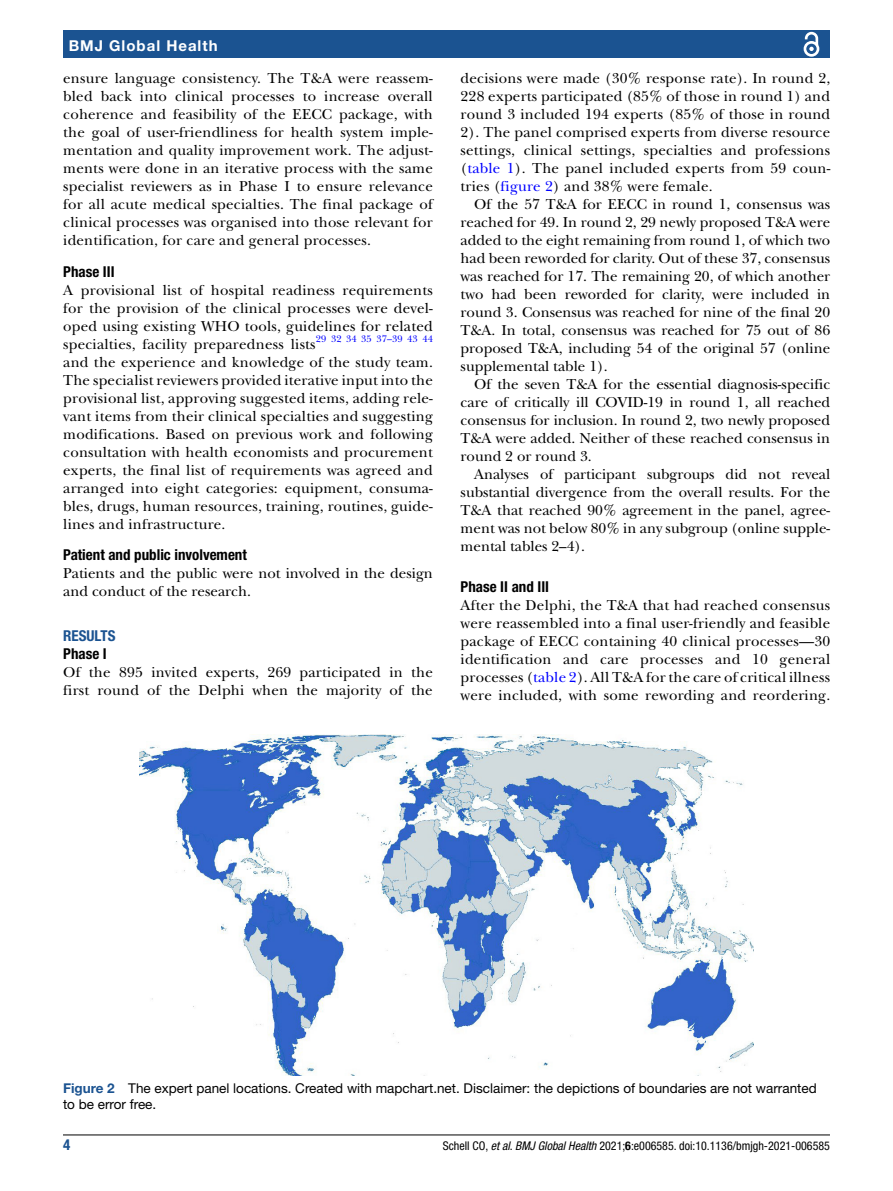
<style>
.page{position:relative;width:893px;height:1191px;background:#fff}
.page>*{position:absolute;margin:0;border:0;box-sizing:border-box;transform-origin:0 0}
.t1{font:15px/18px "New Baskerville";letter-spacing:.015em;color:#000;text-align:justify}
.t2{font:700 condensed 15px "Helvetica Neue LT Std";color:#000}
.t3{font:700 15px "Helvetica Neue LT Std";letter-spacing:.065em;color:#fff}
.t4{font:700 condensed 15px "Helvetica Neue LT Std";color:#1b5391}
.t5{font:13.5px/16.2px "Helvetica Neue LT Std";color:#000}
.t6{font:condensed 12px "Helvetica Neue LT Std";color:#000}
.t7{font:9.9px "New Baskerville";letter-spacing:.015em;color:#00f}
.s1{color:#00f}
.s2{font-weight:700;color:#1b5391}
.s3{font-style:italic}
.s4{font-weight:700}
</style>
<div class="page">
<hr style="left:63px;top:1134px;width:767px;height:1px;background:#000">
<div style="left:63px;top:31px;width:767px;height:27px;background:#1b5391"></div>
<svg style="left:803px;top:31px;width:17px;height:26px"></svg>
<img style="left:140px;top:735px;width:613px;height:340px">
<p class="t3" style="left:69px;top:36px;width:150px">BMJ Global Health</p>
<p class="t1" style="left:63px;top:69px;width:371px">ensure language consistency. The T&amp;A were reassem&shy;bled back into clinical processes to increase overall coherence and feasibility of the EECC package, with the goal of user-friendliness for health system imple&shy;mentation and quality improvement work. The adjust&shy;ments were done in an iterative process with the same specialist reviewers as in Phase I to ensure relevance for all acute medical specialties. The final package of clinical processes was organised into those relevant for identification, for care and general processes.</p>
<p class="t2" style="left:63px;top:262px;width:53px">Phase III</p>
<p class="t1" style="left:63px;top:281px;width:371px">A provisional list of hospital readiness requirements for the provision of the clinical processes were devel&shy;oped using existing WHO tools, guidelines for related specialties, facility preparedness lists</p>
<p class="t7" style="left:316px;top:333px;width:118px">29 32 34 35 37–39 43 44</p>
<p class="t1" style="left:63px;top:353px;width:371px">and the experience and knowledge of the study team.<br>The specialist reviewers provided iterative input into the provisional list, approving suggested items, adding rele&shy;vant items from their clinical specialties and suggesting modifications. Based on previous work and following consultation with health economists and procurement experts, the final list of requirements was agreed and arranged into eight categories: equipment, consuma&shy;bles, drugs, human resources, training, routines, guide&shy;lines and infrastructure.</p>
<p class="t2" style="left:63px;top:546px;width:185px">Patient and public involvement</p>
<p class="t1" style="left:63px;top:564px;width:371px">Patients and the public were not involved in the design and conduct of the research.</p>
<p class="t4" style="left:63px;top:627px;width:54px">Results</p>
<p class="t2" style="left:63px;top:645px;width:45px">Phase I</p>
<p class="t1" style="left:63px;top:663px;width:371px">Of the 895 invited experts, 269 participated in the first round of the Delphi when the majority of the</p>
<p class="t1" style="left:461px;top:69px;width:371px">decisions were made (30% response rate). In round 2, 228 experts participated (85% of those in round 1) and round 3 included 194 experts (85% of those in round 2). The panel comprised experts from diverse resource settings, clinical settings, specialties and professions (<span class="s1">table 1</span>). The panel included experts from 59 coun&shy;tries (<span class="s1">figure 2</span>) and 38% were female.</p>
<p class="t1" style="left:461px;top:195px;width:371px;text-indent:14px">Of the 57 T&amp;A for EECC in round 1, consensus was reached for 49. In round 2, 29 newly proposed T&amp;A were added to the eight remaining from round 1, of which two had been reworded for clarity. Out of these 37, consensus was reached for 17. The remaining 20, of which another two had been reworded for clarity, were included in round 3. Consensus was reached for nine of the final 20<br>T&amp;A. In total, consensus was reached for 75 out of 86 proposed T&amp;A, including 54 of the original 57 (online supplemental table 1).</p>
<p class="t1" style="left:461px;top:375px;width:371px;text-indent:14px">Of the seven T&amp;A for the essential diagnosis-specific care of critically ill COVID-19 in round 1, all reached consensus for inclusion. In round 2, two newly proposed T&amp;A were added. Neither of these reached consensus in round 2 or round 3.</p>
<p class="t1" style="left:461px;top:465px;width:371px;text-indent:14px">Analyses of participant subgroups did not reveal substantial divergence from the overall results. For the T&amp;A that reached 90% agreement in the panel, agree&shy;ment was not below 80% in any subgroup (online supple&shy;mental tables 2–4).</p>
<p class="t2" style="left:461px;top:578px;width:90px">Phase II and III</p>
<p class="t1" style="left:461px;top:596px;width:371px">After the Delphi, the T&amp;A that had reached consensus were reassembled into a final user-friendly and feasible package of EECC containing 40 clinical processes—30 identification and care processes and 10 general processes (<span class="s1">table 2</span>). All T&amp;A for the care of critical illness were included, with some rewording and reordering.</p>
<p class="t5" style="left:63px;top:1080px;width:755px"><span class="s2">Figure 2</span> The expert panel locations. Created with mapchart.net. Disclaimer: the depictions of boundaries are not warranted to be error free.</p>
<p class="t4" style="left:63px;top:1135px;width:9px">4</p>
<p class="t6" style="left:443px;top:1138px;width:389px">Schell CO, <span class="s3">et al</span>. <span class="s3">BMJ Global Health</span> 2021;<span class="s4">6</span>:e006585. doi:10.1136/bmjgh-2021-006585</p>
</div>
